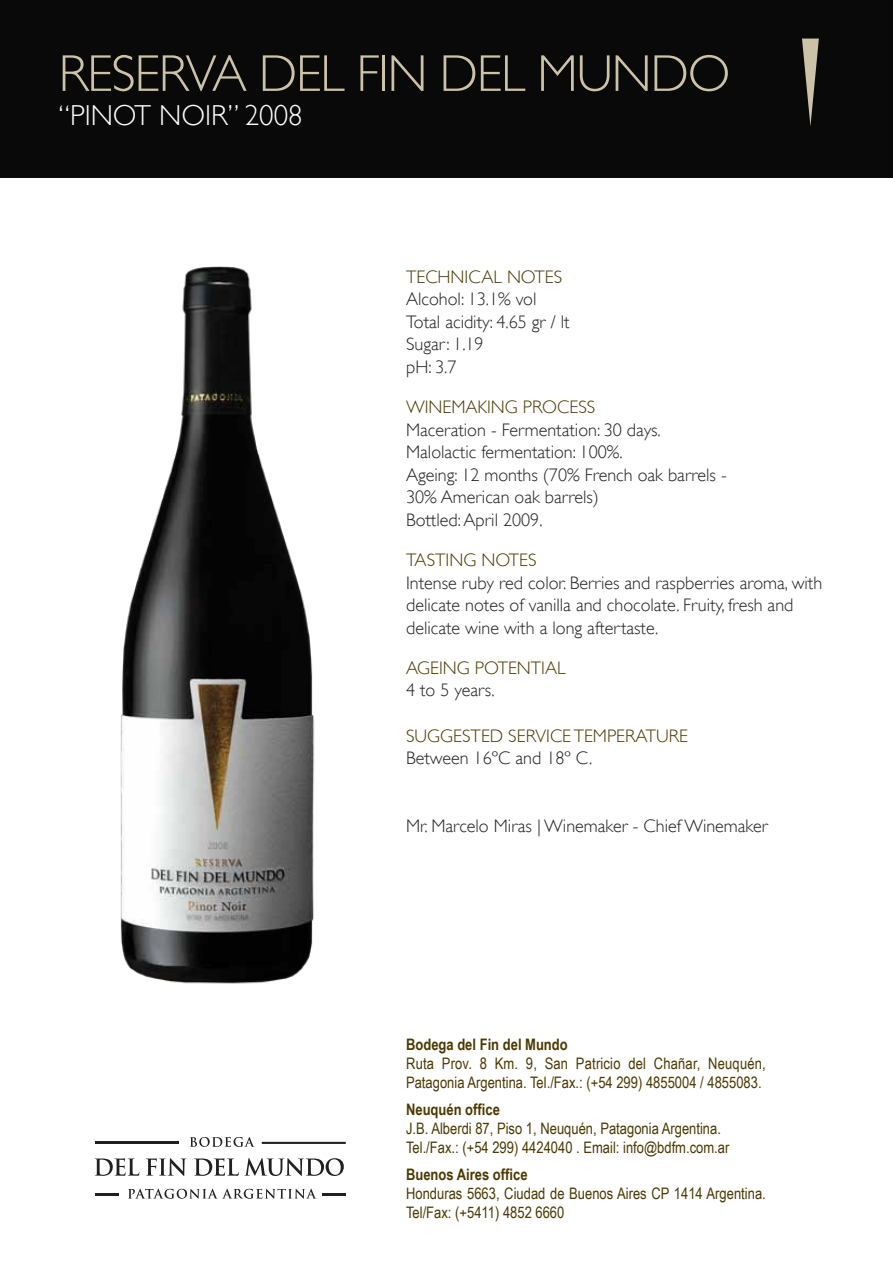
<style>
.page{position:relative;width:893px;height:1263px;background:#fff}
.page>*{position:absolute;margin:0;border:0;box-sizing:border-box;transform-origin:0 0}
.t1{font:300 52.05px "Gill Sans";letter-spacing:-.025em;color:#cbc2a8}
.t2{font:300 28.8px "Gill Sans";color:#fff}
.t3{font:300 18.15px/22.6px "Gill Sans";color:#231f20}
.t4{font:300 18.15px "Gill Sans";color:#4b3900}
.t5{font:15.9px/19px "Arial Narrow";color:#4b3900}
.t6{font:700 15.9px "Arial Narrow";color:#4b3900}
</style>
<div class="page">
<div style="left:1px;top:0;width:892px;height:177px;background:#0a0909"></div>
<svg style="left:802px;top:39px;width:17px;height:87px"></svg>
<svg style="left:262px;top:1142px;width:84px;height:2px"></svg>
<hr style="left:322px;top:1193px;width:24px;height:2px;background:#231f20">
<hr style="left:95px;top:1142px;width:84px;height:2px;background:#231f20">
<hr style="left:95px;top:1193px;width:24px;height:2px;background:#231f20">
<svg style="left:95px;top:1158px;width:44px;height:18px"></svg>
<svg style="left:146px;top:1158px;width:40px;height:18px"></svg>
<svg style="left:194px;top:1158px;width:150px;height:18px"></svg>
<svg style="left:128px;top:1189px;width:188px;height:10px"></svg>
<svg style="left:190px;top:1137px;width:65px;height:10px"></svg>
<img style="left:120px;top:266px;width:195px;height:718px">
<h1 class="t1" style="left:59px;top:44px;width:673px">RESERVA DEL FIN DEL MUNDO</h1>
<h2 class="t2" style="left:59px;top:99px;width:246px">“PINOT NOIR” 2008</h2>
<p class="t4" style="left:406px;top:266px;width:158px">TECHNICAL NOTES</p>
<p class="t3" style="left:406px;top:288px;width:165px">Alcohol: 13.1% vol<br>Total acidity: 4.65 gr / lt<br>Sugar: 1.19<br>pH: 3.7</p>
<p class="t4" style="left:406px;top:396px;width:191px">WINEMAKING PROCESS</p>
<p class="t3" style="left:406px;top:418px;width:322px">Maceration - Fermentation: 30 days.<br>Malolactic fermentation: 100%.<br>Ageing: 12 months (70% French oak barrels -<br>30% American oak barrels)<br>Bottled: April 2009.</p>
<p class="t4" style="left:406px;top:549px;width:132px">TASTING NOTES</p>
<p class="t3" style="left:406px;top:571px;width:418px">Intense ruby red color. Berries and raspberries aroma, with delicate notes of vanilla and chocolate. Fruity, fresh and delicate wine with a long aftertaste.</p>
<p class="t4" style="left:406px;top:657px;width:161px">AGEING POTENTIAL</p>
<p class="t3" style="left:406px;top:679px;width:90px">4 to 5 years.</p>
<p class="t4" style="left:406px;top:725px;width:283px">SUGGESTED SERVICE TEMPERATURE</p>
<p class="t3" style="left:406px;top:747px;width:188px">Between 16ºC and 18º C.</p>
<p class="t3" style="left:406px;top:815px;width:363px">Mr. Marcelo Miras | Winemaker - Chief Winemaker</p>
<p class="t6" style="left:406px;top:1032px;width:163px">Bodega del Fin del Mundo</p>
<p class="t5" style="left:406px;top:1053px;width:361px">Ruta Prov. 8 Km. 9, San Patricio del Chañar, Neuquén,<br>Patagonia Argentina. Tel./Fax.: (+54 299) 4855004 / 4855083.</p>
<p class="t6" style="left:406px;top:1097px;width:95px">Neuquén office</p>
<p class="t5" style="left:406px;top:1118px;width:325px">J.B. Alberdi 87, Piso 1, Neuquén, Patagonia Argentina.<br>Tel./Fax.: (+54 299) 4424040 . Email: info@bdfm.com.ar</p>
<p class="t6" style="left:406px;top:1162px;width:123px">Buenos Aires office</p>
<p class="t5" style="left:406px;top:1183px;width:361px">Honduras 5663, Ciudad de Buenos Aires CP 1414 Argentina.<br>Tel/Fax: (+5411) 4852 6660</p>
</div>
